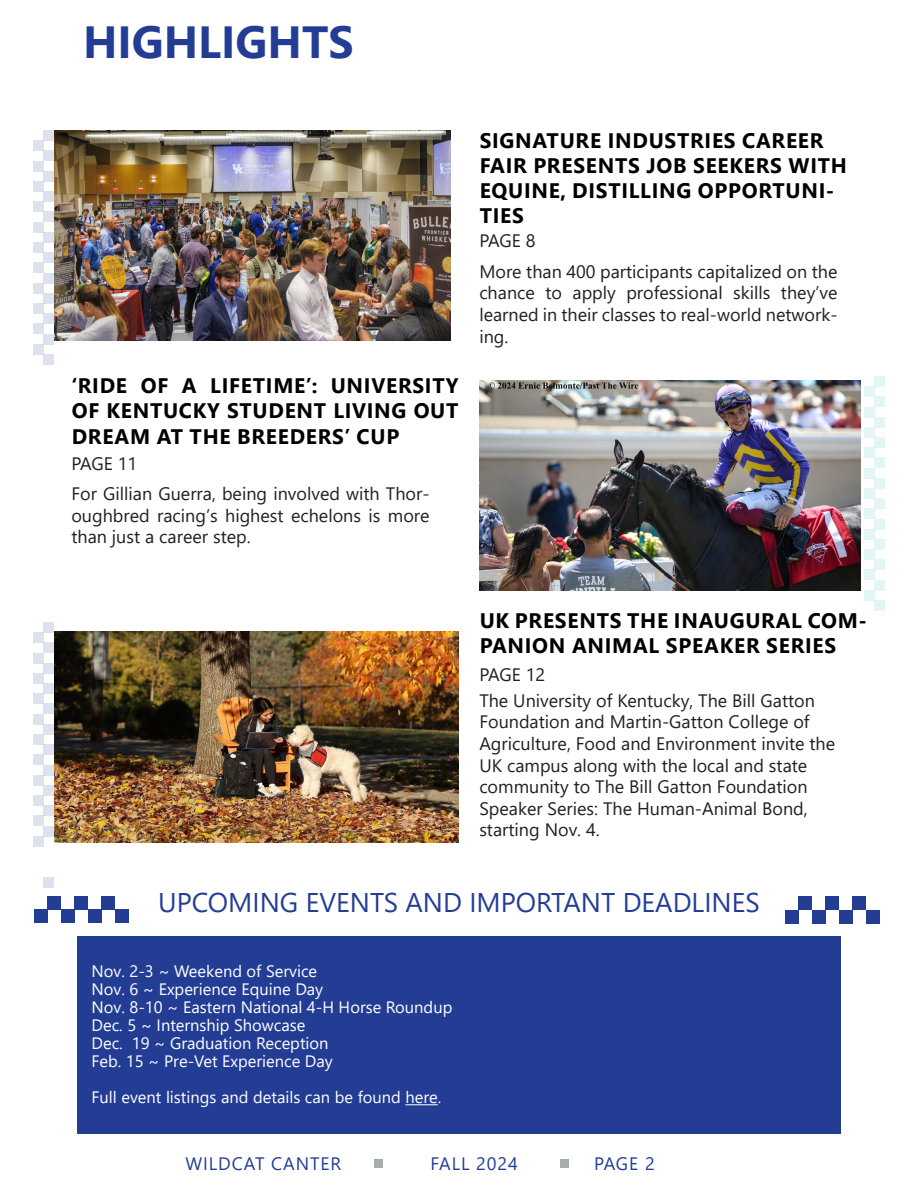
<style>
.page{position:relative;width:918px;height:1188px;background:#fff}
.page>*{position:absolute;margin:0;border:0;box-sizing:border-box;transform-origin:0 0}
.t1{font:700 45px "Segoe UI";color:#233d95}
.t2{font:27px "Segoe UI";color:#233d95}
.t3{font:700 21px/25.2px "Segoe UI";letter-spacing:.035em;color:#000}
.t4{font:18px/21.6px "Segoe UI";color:#231f20;text-align:justify}
.t5{font:18px "Segoe UI";letter-spacing:.05em;color:#233d95}
.t6{font:16.5px "Segoe UI";color:#fff}
</style>
<div class="page">
<div style="left:77px;top:936px;width:764px;height:198px;background:#233d95"></div>
<hr style="left:405px;top:1104px;width:33px;height:1px;background:#fff">
<div style="left:374px;top:1159px;width:9px;height:9px;background:#a5adb0"></div>
<div style="left:560px;top:1159px;width:9px;height:9px;background:#a5adb0"></div>
<div style="left:44px;top:212px;width:10px;height:10px;background:#dee2ef"></div>
<div style="left:34px;top:222px;width:10px;height:10px;background:#dee2ef"></div>
<div style="left:44px;top:232px;width:10px;height:10px;background:#dee2ef"></div>
<div style="left:34px;top:242px;width:10px;height:11px;background:#dee2ef"></div>
<div style="left:44px;top:253px;width:10px;height:10px;background:#dee2ef"></div>
<div style="left:34px;top:263px;width:10px;height:10px;background:#dee2ef"></div>
<div style="left:44px;top:273px;width:10px;height:10px;background:#dee2ef"></div>
<div style="left:44px;top:130px;width:10px;height:11px;background:#dee2ef"></div>
<div style="left:34px;top:141px;width:10px;height:10px;background:#dee2ef"></div>
<div style="left:44px;top:151px;width:10px;height:10px;background:#dee2ef"></div>
<div style="left:34px;top:161px;width:10px;height:10px;background:#dee2ef"></div>
<div style="left:44px;top:171px;width:10px;height:10px;background:#dee2ef"></div>
<div style="left:34px;top:181px;width:10px;height:11px;background:#dee2ef"></div>
<div style="left:44px;top:192px;width:10px;height:10px;background:#dee2ef"></div>
<div style="left:34px;top:202px;width:10px;height:10px;background:#dee2ef"></div>
<div style="left:34px;top:283px;width:10px;height:10px;background:#dee2ef"></div>
<div style="left:44px;top:293px;width:10px;height:10px;background:#dee2ef"></div>
<div style="left:34px;top:303px;width:10px;height:11px;background:#dee2ef"></div>
<div style="left:44px;top:314px;width:10px;height:10px;background:#dee2ef"></div>
<div style="left:34px;top:324px;width:10px;height:10px;background:#dee2ef"></div>
<div style="left:44px;top:334px;width:10px;height:10px;background:#dee2ef"></div>
<div style="left:34px;top:344px;width:10px;height:10px;background:#dee2ef"></div>
<div style="left:44px;top:354px;width:10px;height:10px;background:#dee2ef"></div>
<div style="left:874px;top:458px;width:10px;height:10px;background:#e4f5f5"></div>
<div style="left:864px;top:468px;width:10px;height:10px;background:#e4f5f5"></div>
<div style="left:874px;top:478px;width:10px;height:10px;background:#e4f5f5"></div>
<div style="left:864px;top:488px;width:10px;height:11px;background:#e4f5f5"></div>
<div style="left:874px;top:499px;width:10px;height:10px;background:#e4f5f5"></div>
<div style="left:864px;top:509px;width:10px;height:10px;background:#e4f5f5"></div>
<div style="left:874px;top:519px;width:10px;height:10px;background:#e4f5f5"></div>
<div style="left:874px;top:376px;width:10px;height:11px;background:#e4f5f5"></div>
<div style="left:864px;top:387px;width:10px;height:10px;background:#e4f5f5"></div>
<div style="left:874px;top:397px;width:10px;height:10px;background:#e4f5f5"></div>
<div style="left:864px;top:407px;width:10px;height:10px;background:#e4f5f5"></div>
<div style="left:874px;top:417px;width:10px;height:10px;background:#e4f5f5"></div>
<div style="left:864px;top:427px;width:10px;height:11px;background:#e4f5f5"></div>
<div style="left:874px;top:438px;width:10px;height:10px;background:#e4f5f5"></div>
<div style="left:864px;top:448px;width:10px;height:10px;background:#e4f5f5"></div>
<div style="left:864px;top:529px;width:10px;height:10px;background:#e4f5f5"></div>
<div style="left:874px;top:539px;width:10px;height:10px;background:#e4f5f5"></div>
<div style="left:864px;top:549px;width:10px;height:11px;background:#e4f5f5"></div>
<div style="left:874px;top:560px;width:10px;height:10px;background:#e4f5f5"></div>
<div style="left:864px;top:570px;width:10px;height:10px;background:#e4f5f5"></div>
<div style="left:874px;top:580px;width:10px;height:10px;background:#e4f5f5"></div>
<div style="left:864px;top:590px;width:10px;height:10px;background:#e4f5f5"></div>
<div style="left:874px;top:600px;width:10px;height:10px;background:#e4f5f5"></div>
<div style="left:44px;top:704px;width:10px;height:10px;background:#dee2ef"></div>
<div style="left:34px;top:714px;width:10px;height:10px;background:#dee2ef"></div>
<div style="left:44px;top:724px;width:10px;height:10px;background:#dee2ef"></div>
<div style="left:34px;top:734px;width:10px;height:11px;background:#dee2ef"></div>
<div style="left:44px;top:745px;width:10px;height:10px;background:#dee2ef"></div>
<div style="left:34px;top:755px;width:10px;height:10px;background:#dee2ef"></div>
<div style="left:44px;top:765px;width:10px;height:10px;background:#dee2ef"></div>
<div style="left:44px;top:622px;width:10px;height:11px;background:#dee2ef"></div>
<div style="left:34px;top:633px;width:10px;height:10px;background:#dee2ef"></div>
<div style="left:44px;top:643px;width:10px;height:10px;background:#dee2ef"></div>
<div style="left:34px;top:653px;width:10px;height:10px;background:#dee2ef"></div>
<div style="left:44px;top:663px;width:10px;height:10px;background:#dee2ef"></div>
<div style="left:34px;top:673px;width:10px;height:11px;background:#dee2ef"></div>
<div style="left:44px;top:684px;width:10px;height:10px;background:#dee2ef"></div>
<div style="left:34px;top:694px;width:10px;height:10px;background:#dee2ef"></div>
<div style="left:34px;top:775px;width:10px;height:10px;background:#dee2ef"></div>
<div style="left:44px;top:785px;width:10px;height:10px;background:#dee2ef"></div>
<div style="left:34px;top:795px;width:10px;height:11px;background:#dee2ef"></div>
<div style="left:44px;top:806px;width:10px;height:10px;background:#dee2ef"></div>
<div style="left:34px;top:816px;width:10px;height:10px;background:#dee2ef"></div>
<div style="left:44px;top:826px;width:10px;height:10px;background:#dee2ef"></div>
<div style="left:34px;top:836px;width:10px;height:10px;background:#dee2ef"></div>
<div style="left:44px;top:878px;width:10px;height:10px;background:#dee2ef"></div>
<div style="left:34px;top:909px;width:14px;height:14px;background:#233d95"></div>
<div style="left:48px;top:896px;width:13px;height:13px;background:#233d95"></div>
<div style="left:61px;top:909px;width:14px;height:14px;background:#233d95"></div>
<div style="left:75px;top:896px;width:13px;height:13px;background:#233d95"></div>
<div style="left:88px;top:909px;width:14px;height:14px;background:#233d95"></div>
<div style="left:102px;top:896px;width:13px;height:13px;background:#233d95"></div>
<div style="left:115px;top:909px;width:14px;height:14px;background:#233d95"></div>
<div style="left:785px;top:910px;width:13px;height:14px;background:#233d95"></div>
<div style="left:798px;top:897px;width:14px;height:13px;background:#233d95"></div>
<div style="left:812px;top:910px;width:13px;height:14px;background:#233d95"></div>
<div style="left:825px;top:897px;width:14px;height:13px;background:#233d95"></div>
<div style="left:839px;top:910px;width:13px;height:14px;background:#233d95"></div>
<div style="left:852px;top:897px;width:14px;height:13px;background:#233d95"></div>
<div style="left:866px;top:910px;width:13px;height:14px;background:#233d95"></div>
<img style="left:54px;top:632px;width:405px;height:210px">
<img style="left:55px;top:131px;width:396px;height:209px">
<img style="left:479px;top:381px;width:382px;height:209px">
<p class="t1" style="left:83px;top:-1px;width:272px">HIGHLIGHTS</p>
<p class="t3" style="left:71px;top:372px;width:389px;text-align:justify">‘RIDE OF A LIFETIME’: UNIVERSITY OF KENTUCKY STUDENT LIVING OUT DREAM AT THE BREEDERS’ CUP</p>
<p class="t4" style="left:71px;top:451px;width:67px">PAGE 11</p>
<p class="t4" style="left:71px;top:481px;width:360px">For Gillian Guerra, being involved with Thor&shy;oughbred racing’s highest echelons is more than just a career step.</p>
<p class="t3" style="left:480px;top:126px;width:369px">SIGNATURE INDUSTRIES CAREER<br>FAIR PRESENTS JOB SEEKERS WITH<br>EQUINE, DISTILLING OPPORTUNI-<br>TIES</p>
<p class="t4" style="left:479px;top:228px;width:58px">PAGE 8</p>
<p class="t4" style="left:479px;top:259px;width:360px">More than 400 participants capitalized on the chance to apply professional skills they’ve learned in their classes to real-world network&shy;ing.</p>
<p class="t3" style="left:480px;top:606px;width:389px">UK PRESENTS THE INAUGURAL COM-<br>PANION ANIMAL SPEAKER SERIES</p>
<p class="t4" style="left:479px;top:663px;width:67px">PAGE 12</p>
<p class="t4" style="left:479px;top:688px;width:357px;text-align:left">The University of Kentucky, The Bill Gatton Foundation and Martin-Gatton College of Agriculture, Food and Environment invite the UK campus along with the local and state community to The Bill Gatton Foundation Speaker Series: The Human-Animal Bond, starting Nov. 4.</p>
<p class="t2" style="left:158px;top:877px;width:603px">UPCOMING EVENTS AND IMPORTANT DEADLINES</p>
<p class="t6" style="left:91px;top:956px;width:227px">Nov. 2-3 ~ Weekend of Service</p>
<p class="t6" style="left:91px;top:974px;width:233px">Nov. 6 ~ Experience Equine Day</p>
<p class="t6" style="left:91px;top:992px;width:362px">Nov. 8-10 ~ Eastern National 4-H Horse Roundup</p>
<p class="t6" style="left:91px;top:1010px;width:216px">Dec. 5 ~ Internship Showcase</p>
<p class="t6" style="left:91px;top:1028px;width:239px">Dec. 19 ~ Graduation Reception</p>
<p class="t6" style="left:91px;top:1046px;width:243px">Feb. 15 ~ Pre-Vet Experience Day</p>
<p class="t6" style="left:91px;top:1082px;width:351px">Full event listings and details can be found here.</p>
<p class="t5" style="left:186px;top:1147px;width:157px">WILDCAT CANTER</p>
<p class="t5" style="left:431px;top:1147px;width:89px">FALL 2024</p>
<p class="t5" style="left:594px;top:1147px;width:62px">PAGE 2</p>
</div>
